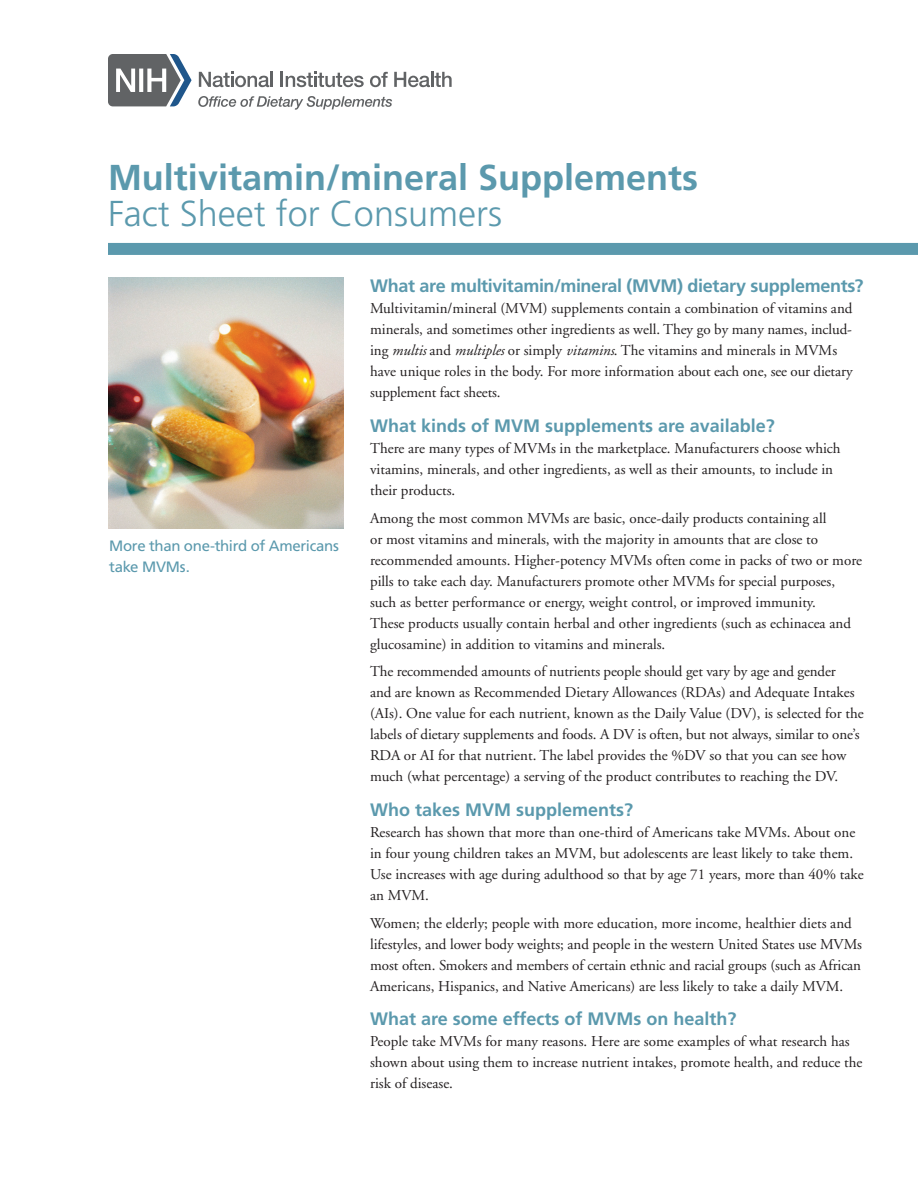
<style>
.page{position:relative;width:918px;height:1188px;background:#fff}
.page>*{position:absolute;margin:0;border:0;box-sizing:border-box;transform-origin:0 0}
.t1{font:700 36px "Frutiger";color:#5b99ad}
.t2{font:300 36px "Frutiger";color:#5b99ad}
.t3{font:700 18px "Frutiger";color:#5b99ad}
.t4{font:700 18px "Frutiger";letter-spacing:-.02em;color:#5b99ad}
.t5{font:15px/21px "Adobe Garamond";color:#231f20}
.t6{font:15px/21px "Frutiger";letter-spacing:-.025em;color:#5b99ad}
.s1{font-style:italic}
</style>
<div class="page">
<div style="left:108px;top:243px;width:810px;height:12px;background:#5b99ad"></div>
<img style="left:108px;top:278px;width:235px;height:250px">
<svg style="left:198px;top:96px;width:194px;height:14px"></svg>
<svg style="left:199px;top:72px;width:70px;height:15px"></svg>
<hr style="left:270px;top:72px;width:3px;height:15px;background:#616365">
<svg style="left:281px;top:72px;width:83px;height:15px"></svg>
<svg style="left:370px;top:72px;width:18px;height:15px"></svg>
<svg style="left:394px;top:72px;width:58px;height:15px"></svg>
<svg style="left:108px;top:54px;width:84px;height:52px"></svg>
<h1 class="t1" style="left:108px;top:156px;width:592px">Multivitamin/mineral Supplements</h1>
<h1 class="t2" style="left:108px;top:193px;width:396px">Fact Sheet for Consumers</h1>
<p class="t6" style="left:109px;top:535px;width:231px">More than one-third of Americans take MVMs.</p>
<p class="t4" style="left:370px;top:276px;width:495px">What are multivitamin/mineral (MVM) dietary supplements?</p>
<p class="t5" style="left:370px;top:298px;width:484px">Multivitamin/mineral (MVM) supplements contain a combination of vitamins and minerals, and sometimes other ingredients as well. They go by many names, includ&shy;ing <span class="s1">multis</span> and <span class="s1">multiples</span> or simply <span class="s1">vitamins</span>. The vitamins and minerals in MVMs have unique roles in the body. For more information about each one, see our dietary supplement fact sheets.</p>
<p class="t3" style="left:370px;top:415px;width:406px">What kinds of MVM supplements are available?</p>
<p class="t5" style="left:370px;top:438px;width:472px">There are many types of MVMs in the marketplace. Manufacturers choose which vitamins, minerals, and other ingredients, as well as their amounts, to include in their products.</p>
<p class="t5" style="left:370px;top:508px;width:494px">Among the most common MVMs are basic, once-daily products containing all<br>or most vitamins and minerals, with the majority in amounts that are close to recommended amounts. Higher-potency MVMs often come in packs of two or more pills to take each day. Manufacturers promote other MVMs for special purposes, such as better performance or energy, weight control, or improved immunity.<br>These products usually contain herbal and other ingredients (such as echinacea and glucosamine) in addition to vitamins and minerals.</p>
<p class="t5" style="left:370px;top:661px;width:495px">The recommended amounts of nutrients people should get vary by age and gender<br>and are known as Recommended Dietary Allowances (RDAs) and Adequate Intakes (AIs). One value for each nutrient, known as the Daily Value (DV), is selected for the labels of dietary supplements and foods. A DV is often, but not always, similar to one’s RDA or AI for that nutrient. The label provides the %DV so that you can see how much (what percentage) a serving of the product contributes to reaching the DV.</p>
<p class="t3" style="left:370px;top:799px;width:265px">Who takes MVM supplements?</p>
<p class="t5" style="left:370px;top:822px;width:495px">Research has shown that more than one-third of Americans take MVMs. About one in four young children takes an MVM, but adolescents are least likely to take them.<br>Use increases with age during adulthood so that by age 71 years, more than 40% take an MVM.</p>
<p class="t5" style="left:370px;top:913px;width:494px">Women; the elderly; people with more education, more income, healthier diets and lifestyles, and lower body weights; and people in the western United States use MVMs most often. Smokers and members of certain ethnic and racial groups (such as African Americans, Hispanics, and Native Americans) are less likely to take a daily MVM.</p>
<p class="t3" style="left:370px;top:1008px;width:368px">What are some effects of MVMs on health?</p>
<p class="t5" style="left:370px;top:1031px;width:494px">People take MVMs for many reasons. Here are some examples of what research has shown about using them to increase nutrient intakes, promote health, and reduce the risk of disease.</p>
</div>
